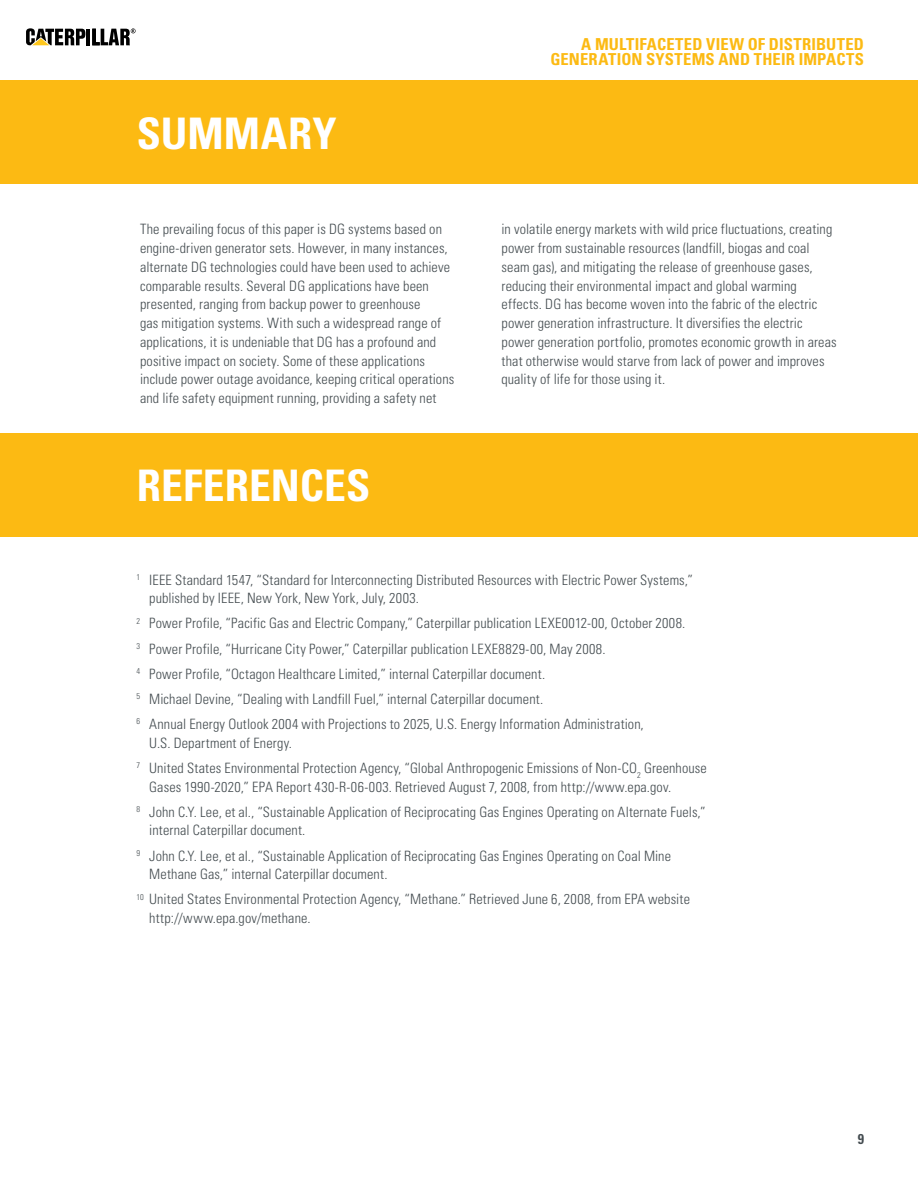
<style>
.page{position:relative;width:918px;height:1188px;background:#fff}
.page>*{position:absolute;margin:0;border:0;box-sizing:border-box;transform-origin:0 0}
.Headline{font:700 condensed 43.5px "Univers LT Std";color:#fff}
.t1{font:700 condensed 16.5px/15px "Univers LT Std";letter-spacing:.01em;color:#fcba13;text-align:right}
.BULLETS{font:300 condensed 14.25px/18.8px "Univers LT Std";letter-spacing:.01em;color:#454d51}
.t2{font:700 condensed 14.25px "Univers LT Std";color:#454d51}
</style>
<div class="page">
<hr style="left:87px;top:29px;width:3px;height:16px;background:#000">
<svg style="left:26px;top:28px;width:59px;height:17px"></svg>
<svg style="left:92px;top:28px;width:44px;height:17px"></svg>
<div style="left:0;top:81px;width:918px;height:103px;background:#fcba13"></div>
<div style="left:0;top:433px;width:918px;height:103px;background:#fcba13"></div>
<p class="Headline" style="left:137px;top:107px;width:201px">SUMMARY</p>
<p class="t1" style="left:550px;top:37px;width:315px">A MULTIFACETED VIEW OF DISTRIBUTED<br>GENERATION SYSTEMS AND THEIR IMPACTS</p>
<p class="BULLETS" style="left:140px;top:220px;width:316px">The prevailing focus of this paper is DG systems based on engine-driven generator sets. However, in many instances, alternate DG technologies could have been used to achieve comparable results. Several DG applications have been presented, ranging from backup power to greenhouse<br>gas mitigation systems. With such a widespread range of applications, it is undeniable that DG has a profound and positive impact on society. Some of these applications include power outage avoidance, keeping critical operations and life safety equipment running, providing a safety net</p>
<p class="BULLETS" style="left:502px;top:220px;width:337px">in volatile energy markets with wild price fluctuations, creating power from sustainable resources (landfill, biogas and coal seam gas), and mitigating the release of greenhouse gases, reducing their environmental impact and global warming effects. DG has become woven into the fabric of the electric power generation infrastructure. It diversifies the electric power generation portfolio, promotes economic growth in areas that otherwise would starve from lack of power and improves quality of life for those using it.</p>
<p class="Headline" style="left:137px;top:459px;width:235px">REFERENCES</p>
<p class="BULLETS" style="left:149px;top:570px;width:545px;text-indent:-13px"><sup>1</sup> IEEE Standard 1547, “Standard for Interconnecting Distributed Resources with Electric Power Systems,” published by IEEE, New York, New York, July, 2003.</p>
<p class="BULLETS" style="left:137px;top:614px;width:550px"><sup>2</sup> Power Profile, “Pacific Gas and Electric Company,” Caterpillar publication LEXE0012-00, October 2008.</p>
<p class="BULLETS" style="left:137px;top:639px;width:471px"><sup>3</sup> Power Profile, “Hurricane City Power,” Caterpillar publication LEXE8829-00, May 2008.</p>
<p class="BULLETS" style="left:137px;top:664px;width:410px"><sup>4</sup> Power Profile, “Octagon Healthcare Limited,” internal Caterpillar document.</p>
<p class="BULLETS" style="left:137px;top:689px;width:408px"><sup>5</sup> Michael Devine, “Dealing with Landfill Fuel,” internal Caterpillar document.</p>
<p class="BULLETS" style="left:149px;top:715px;width:496px;text-indent:-13px"><sup>6</sup> Annual Energy Outlook 2004 with Projections to 2025, U.S. Energy Information Administration,<br>U.S. Department of Energy.</p>
<p class="BULLETS" style="left:149px;top:758px;width:559px;text-indent:-13px"><sup>7</sup> United States Environmental Protection Agency, “Global Anthropogenic Emissions of Non-CO<sub>2</sub> Greenhouse<br>Gases 1990-2020,” EPA Report 430-R-06-003. Retrieved August 7, 2008, from http://www.epa.gov.</p>
<p class="BULLETS" style="left:149px;top:802px;width:558px;text-indent:-13px"><sup>8</sup> John C.Y. Lee, et al., “Sustainable Application of Reciprocating Gas Engines Operating on Alternate Fuels,” internal Caterpillar document.</p>
<p class="BULLETS" style="left:149px;top:846px;width:523px;text-indent:-13px"><sup>9</sup> John C.Y. Lee, et al., “Sustainable Application of Reciprocating Gas Engines Operating on Coal Mine<br>Methane Gas,” internal Caterpillar document.</p>
<p class="BULLETS" style="left:149px;top:890px;width:542px;text-indent:-13px"><sup>10</sup> United States Environmental Protection Agency, “Methane.” Retrieved June 6, 2008, from EPA website http://www.epa.gov/methane.</p>
<p class="t2" style="left:858px;top:1130px;width:8px">9</p>
</div>
